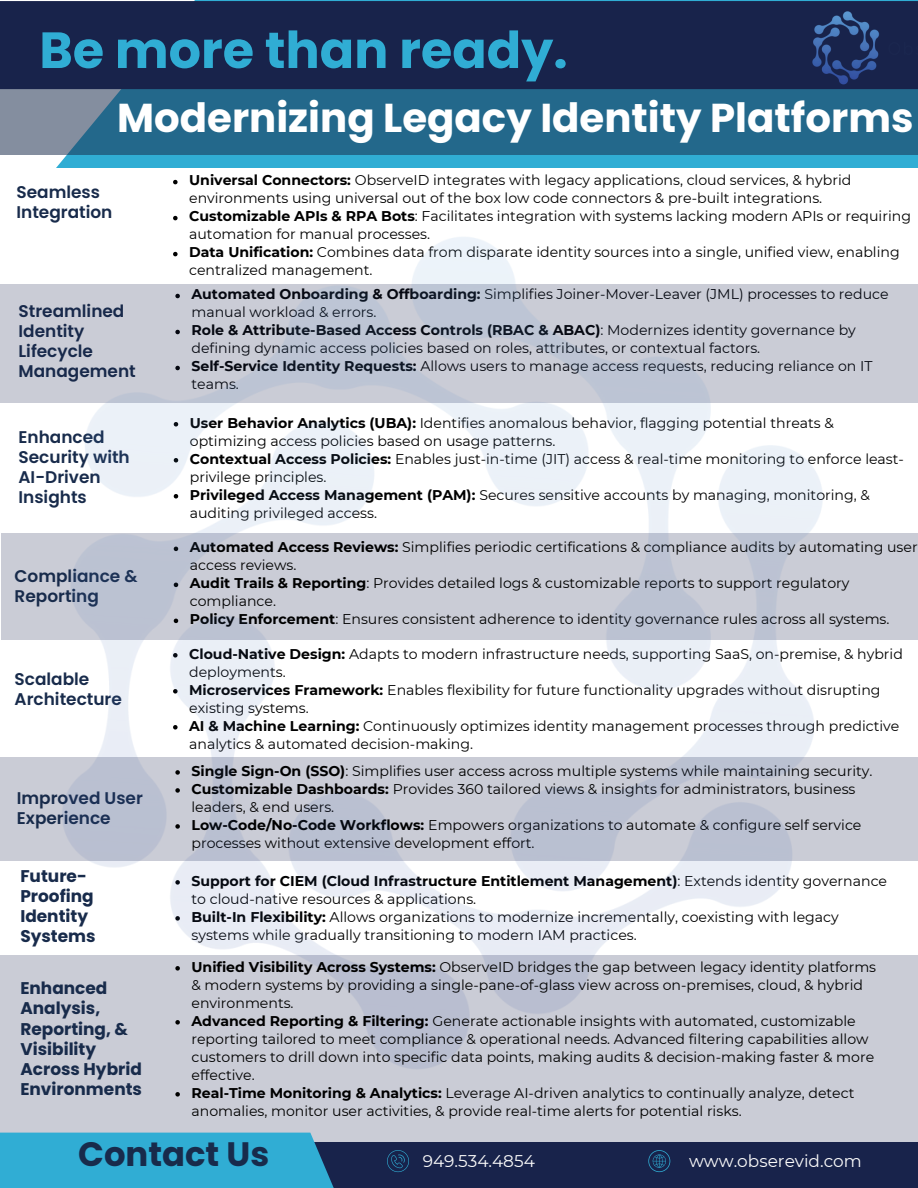
<style>
.page{position:relative;width:918px;height:1188px;background:#fff}
.page>*{position:absolute;margin:0;border:0;box-sizing:border-box;transform-origin:0 0}
.t1{font:700 50.85px "Poppins";color:#30add4}
.t2{font:700 40.35px "Poppins";color:#fff}
.t3{font:700 33.9px "Poppins";color:#182b4b}
.t4{font:600 16.95px/20.1px "Poppins";color:#182b4b}
.t5{font:700 16.95px/20.2px "Poppins";color:#182b4b}
.t6{font:16.95px "Montserrat";color:#fafafa}
.t7{font:14.1px/18px "Montserrat";color:#000}
.s1{font-weight:700}
</style>
<div class="page">
<div style="left:234px;top:1142px;width:684px;height:46px;background:#18234b"></div>
<svg style="left:0;top:1150px;width:399px;height:38px;fill:#30add4"></svg>
<svg style="left:648px;top:1150px;width:22px;height:22px"></svg>
<svg style="left:387px;top:1150px;width:22px;height:22px"></svg>
<svg style="left:0;top:89px;width:805px;height:5px;background:#306b8c"></svg>
<div style="left:0;top:1px;width:918px;height:88px;background:#18234b"></div>
<img style="left:805px;top:6px;width:113px;height:88px">
<img style="left:0;top:94px;width:918px;height:1056px">
<svg style="left:175px;top:966px;width:5px;height:5px"></svg>
<svg style="left:175px;top:1020px;width:5px;height:5px"></svg>
<svg style="left:175px;top:1092px;width:5px;height:5px"></svg>
<p class="t1" style="left:39px;top:15px;width:530px">Be more than ready.</p>
<p class="t2" style="left:117px;top:90px;width:798px">Modernizing Legacy Identity Platforms</p>
<p class="t4" style="left:16px;top:182px;width:97px">Seamless<br>Integration</p>
<h4 class="t4" style="left:19px;top:301px;width:119px">Streamlined<br>Identity<br>Lifecycle<br>Management</h4>
<p class="t4" style="left:19px;top:427px;width:113px">Enhanced<br>Security with<br>AI-Driven<br>Insights</p>
<p class="t4" style="left:15px;top:566px;width:124px">Compliance &amp;<br>Reporting</p>
<h4 class="t4" style="left:15px;top:669px;width:109px">Scalable<br>Architecture</h4>
<p class="t4" style="left:17px;top:788px;width:128px">Improved User<br>Experience</p>
<h4 class="t7" style="left:189px;top:171px;width:664px"><span class="s1">Universal Connectors:</span> ObserveID integrates with legacy applications, cloud services, &amp; hybrid environments using universal out of the box low code connectors &amp; pre-built integrations.</h4>
<p class="t7" style="left:189px;top:207px;width:723px"><span class="s1">Customizable APIs &amp; RPA Bots</span>: Facilitates integration with systems lacking modern APIs or requiring automation for manual processes.</p>
<p class="t7" style="left:189px;top:243px;width:712px"><span class="s1">Data Unification:</span> Combines data from disparate identity sources into a single, unified view, enabling centralized management.</p>
<p class="t7" style="left:191px;top:285px;width:699px"><span class="s1">Automated Onboarding &amp; Offboarding:</span> Simplifies Joiner-Mover-Leaver (JML) processes to reduce manual workload &amp; errors.</p>
<h4 class="t7" style="left:191px;top:321px;width:666px"><span class="s1">Role &amp; Attribute-Based Access Controls (RBAC &amp; ABAC)</span>: Modernizes identity governance by defining dynamic access policies based on roles, attributes, or contextual factors.</h4>
<h4 class="t7" style="left:191px;top:357px;width:682px"><span class="s1">Self-Service Identity Requests:</span> Allows users to manage access requests, reducing reliance on IT teams.</h4>
<p class="t7" style="left:190px;top:414px;width:646px"><span class="s1">User Behavior Analytics (UBA):</span> Identifies anomalous behavior, flagging potential threats &amp; optimizing access policies based on usage patterns.</p>
<p class="t7" style="left:190px;top:450px;width:716px"><span class="s1">Contextual Access Policies:</span> Enables just-in-time (JIT) access &amp; real-time monitoring to enforce least&shy;privilege principles.</p>
<p class="t7" style="left:190px;top:486px;width:682px"><span class="s1">Privileged Access Management (PAM):</span> Secures sensitive accounts by managing, monitoring, &amp; auditing privileged access.</p>
<p class="t7" style="left:190px;top:538px;width:729px"><span class="s1">Automated Access Reviews:</span> Simplifies periodic certifications &amp; compliance audits by automating user access reviews.</p>
<p class="t7" style="left:190px;top:574px;width:661px"><span class="s1">Audit Trails &amp; Reporting</span>: Provides detailed logs &amp; customizable reports to support regulatory compliance.</p>
<h4 class="t7" style="left:190px;top:610px;width:701px"><span class="s1">Policy Enforcement</span>: Ensures consistent adherence to identity governance rules across all systems.</h4>
<p class="t7" style="left:189px;top:645px;width:715px"><span class="s1">Cloud-Native Design:</span> Adapts to modern infrastructure needs, supporting SaaS, on-premise, &amp; hybrid deployments.</p>
<p class="t7" style="left:189px;top:681px;width:693px"><span class="s1">Microservices Framework:</span> Enables flexibility for future functionality upgrades without disrupting existing systems.</p>
<p class="t7" style="left:189px;top:717px;width:712px"><span class="s1">AI &amp; Machine Learning:</span> Continuously optimizes identity management processes through predictive analytics &amp; automated decision-making.</p>
<p class="t7" style="left:191px;top:762px;width:683px"><span class="s1">Single Sign-On (SSO)</span>: Simplifies user access across multiple systems while maintaining security.</p>
<p class="t7" style="left:191px;top:780px;width:666px"><span class="s1">Customizable Dashboards:</span> Provides 360 tailored views &amp; insights for administrators, business leaders, &amp; end users.</p>
<h4 class="t7" style="left:191px;top:816px;width:672px"><span class="s1">Low-Code/No-Code Workflows:</span> Empowers organizations to automate &amp; configure self service processes without extensive development effort.</h4>
<p class="t5" style="left:20px;top:866px;width:77px">Future-<br>Proofing<br>Identity<br>Systems</p>
<p class="t7" style="left:191px;top:872px;width:697px"><span class="s1">Support for CIEM (Cloud Infrastructure Entitlement Management)</span>: Extends identity governance to cloud-native resources &amp; applications.</p>
<h4 class="t7" style="left:191px;top:908px;width:649px"><span class="s1">Built-In Flexibility:</span> Allows organizations to modernize incrementally, coexisting with legacy systems while gradually transitioning to modern IAM practices.</h4>
<p class="t5" style="left:20px;top:978px;width:123px">Enhanced<br>Analysis,<br>Reporting, &amp;<br>Visibility<br>Across Hybrid<br>Environments</p>
<p class="t7" style="left:191px;top:958px;width:686px"><span class="s1">Unified Visibility Across Systems:</span> ObserveID bridges the gap between legacy identity platforms &amp; modern systems by providing a single-pane-of-glass view across on-premises, cloud, &amp; hybrid environments.</p>
<p class="t7" style="left:191px;top:1012px;width:684px"><span class="s1">Advanced Reporting &amp; Filtering:</span> Generate actionable insights with automated, customizable reporting tailored to meet compliance &amp; operational needs. Advanced filtering capabilities allow customers to drill down into specific data points, making audits &amp; decision-making faster &amp; more effective.</p>
<h3 class="t7" style="left:191px;top:1084px;width:664px"><span class="s1">Real-Time Monitoring &amp; Analytics:</span> Leverage AI-driven analytics to continually analyze, detect anomalies, monitor user activities, &amp; provide real-time alerts for potential risks.</h3>
<h2 class="t3" style="left:78px;top:1130px;width:193px">Contact Us</h2>
<h1 class="t6" style="left:423px;top:1150px;width:114px">949.534.4854</h1>
<p class="t6" style="left:689px;top:1150px;width:174px">www.obserevid.com</p>
</div>
